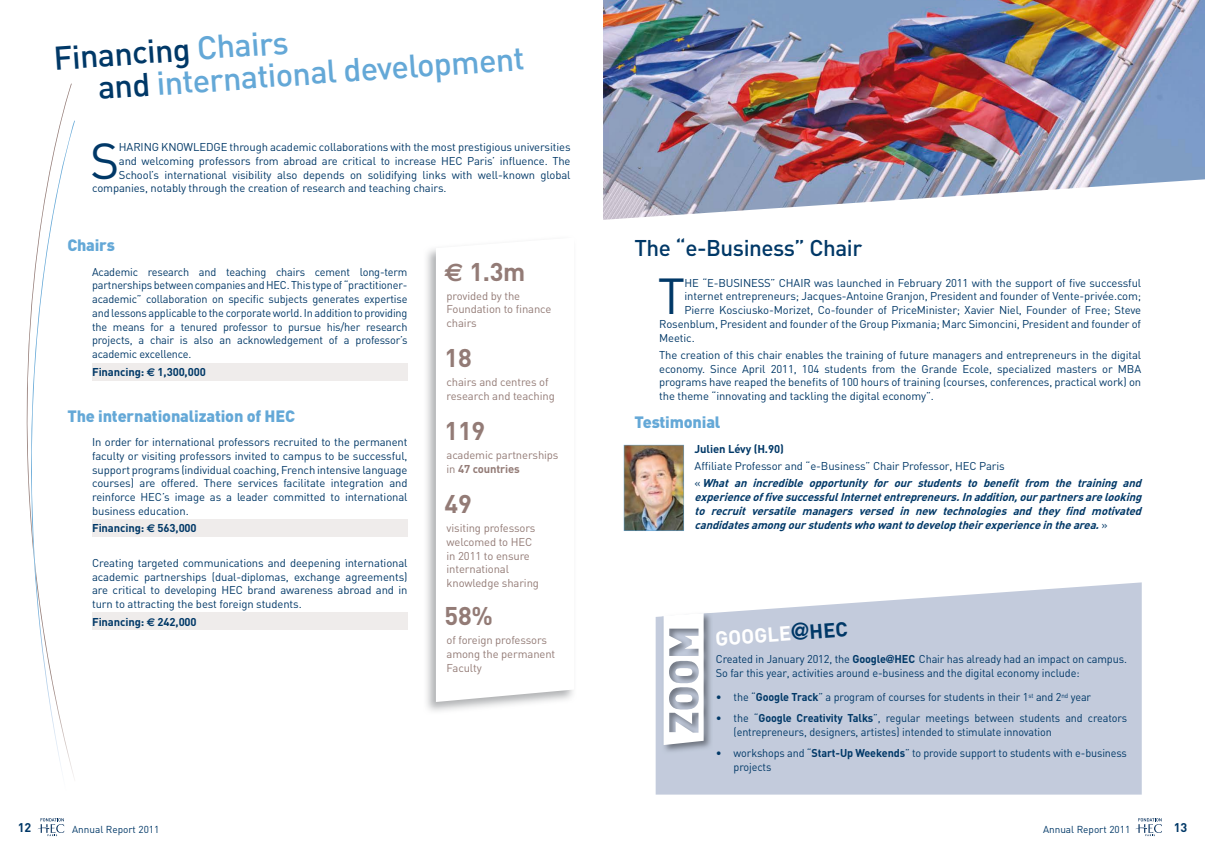
<style>
.page{position:relative;width:1205px;height:851px;background:#fff}
.page>*{position:absolute;margin:0;border:0;box-sizing:border-box;transform-origin:0 0}
.t1{font:49.88px "DIN";color:#003867}
.t2{font:500 32.5px/32.5px "DIN";color:#64a8d7}
.t3{font:700 25.25px "DIN";letter-spacing:-.01em;color:#937b76}
.t4{font:500 22.5px "DIN";letter-spacing:-.02em;color:#003867}
.t5{font:700 20.12px "DIN";color:#fff}
.t6{font:900 16.25px "DIN";letter-spacing:-.01em;color:#64a8d7}
.t7{font:700 12.5px "DIN";color:#003867}
.t8{font:11.25px/13.8px "DIN";letter-spacing:-.01em;color:#003867;text-align:justify}
.t9{font:italic 11.25px/13.8px "DIN Bold Alternate";color:#003867;text-align:justify}
.t10{font:11.25px/13.8px "DIN";letter-spacing:-.01em;color:#937b76}
.t11{font:700 11.25px "DIN";letter-spacing:-.01em;color:#003867}
.t12{font:10px "DIN";color:#003867}
.s1{color:#003867}
.s2{font-family:"Euro Sans"}
.s3{font-weight:700}
.s4{font-family:"DIN";font-style:normal}
.s5{font-family:"Helvetica Neue";font-size:23.12px;color:#003867}
.s6{font-family:"Helvetica Neue";font-weight:700}
</style>
<div class="page">
<svg style="left:1135px;top:818px;width:27px;height:18px"></svg>
<img style="left:603px;top:0;width:602px;height:220px">
<svg style="left:26px;top:121px;width:49px;height:715px"></svg>
<img style="left:33px;top:541px;width:3px;height:37px">
<img style="left:624px;top:445px;width:60px;height:86px">
<img style="left:426px;top:248px;width:110px;height:463px">
<svg style="left:436px;top:248px;width:137px;height:454px"></svg>
<div style="left:92px;top:363px;width:315px;height:18px;background:#efeceb"></div>
<div style="left:92px;top:519px;width:315px;height:17px;background:#efeceb"></div>
<div style="left:92px;top:612px;width:315px;height:18px;background:#efeceb"></div>
<svg style="left:656px;top:582px;width:486px;height:212px;background:#c8cfdf"></svg>
<img style="left:662px;top:611px;width:51px;height:1px">
<img style="left:662px;top:612px;width:51px;height:142px">
<svg style="left:663px;top:613px;width:40px;height:132px"></svg>
<h2 class="t2" style="left:94px;top:38px;width:429px;text-indent:-42px;rotate:-4deg"><span class="s1">Financing</span> Chairs<br><span class="s1">and</span> international development</h2>
<h1 class="t1" style="left:90px;top:129px;width:31px">S</h1>
<p class="t8" style="left:119px;top:140px;width:453px">HARING KNOWLEDGE through academic collaborations with the most prestigious universities</p>
<p class="t8" style="left:119px;top:153px;width:453px">and welcoming professors from abroad are critical to increase HEC Paris’ influence. The</p>
<p class="t8" style="left:119px;top:167px;width:453px">School’s international visibility also depends on solidifying links with well-known global</p>
<p class="t8" style="left:92px;top:181px;width:356px">companies, notably through the creation of research and teaching chairs.</p>
<h3 class="t6" style="left:67px;top:234px;width:49px">Chairs</h3>
<p class="t8" style="left:92px;top:264px;width:317px">Academic research and teaching chairs cement long-term partnerships between companies and HEC. This type of “practitioner&shy;academic” collaboration on specific subjects generates expertise and lessons applicable to the corporate world. In addition to providing the means for a tenured professor to pursue his/her research projects, a chair is also an acknowledgement of a professor’s academic excellence.</p>
<p class="t11" style="left:92px;top:365px;width:115px">Financing: <span class="s2">€</span> 1,300,000</p>
<h3 class="t6" style="left:67px;top:405px;width:229px">The internationalization of HEC</h3>
<p class="t8" style="left:92px;top:435px;width:317px">In order for international professors recruited to the permanent faculty or visiting professors invited to campus to be successful, support programs (individual coaching, French intensive language courses) are offered. There services facilitate integration and reinforce HEC’s image as a leader committed to international business education.</p>
<p class="t11" style="left:92px;top:520px;width:106px">Financing: <span class="s2">€</span> 563,000</p>
<p class="t8" style="left:92px;top:555px;width:317px">Creating targeted communications and deepening international academic partnerships (dual-diplomas, exchange agreements) are critical to developing HEC brand awareness abroad and in turn to attracting the best foreign students.</p>
<p class="t11" style="left:92px;top:614px;width:106px">Financing: <span class="s2">€</span> 242,000</p>
<h3 class="t3" style="left:444px;top:255px;width:82px"><span class="s2">€</span> 1.3m</h3>
<p class="t10" style="left:446px;top:288px;width:106px">provided by the<br>Foundation to finance chairs</p>
<h3 class="t3" style="left:444px;top:341px;width:29px">18</h3>
<p class="t10" style="left:446px;top:375px;width:110px">chairs and centres of research and teaching</p>
<h3 class="t3" style="left:444px;top:414px;width:42px">119</h3>
<p class="t10" style="left:446px;top:448px;width:113px">academic partnerships in <span class="s3">47 countries</span></p>
<h3 class="t3" style="left:444px;top:487px;width:29px">49</h3>
<p class="t10" style="left:446px;top:521px;width:94px">visiting professors welcomed to HEC in 2011 to ensure international knowledge sharing</p>
<h3 class="t3" style="left:444px;top:599px;width:50px">58%</h3>
<p class="t10" style="left:446px;top:633px;width:110px">of foreign professors among the permanent<br>Faculty</p>
<h3 class="t4" style="left:634px;top:233px;width:229px">The “e-Business” Chair</h3>
<h1 class="t1" style="left:658px;top:265px;width:29px">T</h1>
<p class="t8" style="left:684px;top:275px;width:458px">HE “E-BUSINESS” CHAIR was launched in February 2011 with the support of five successful</p>
<p class="t8" style="left:684px;top:289px;width:458px">internet entrepreneurs; Jacques-Antoine Granjon, President and founder of Vente-privée.com;</p>
<p class="t8" style="left:684px;top:303px;width:458px">Pierre Kosciusko-Morizet, Co-founder of PriceMinister; Xavier Niel, Founder of Free; Steve</p>
<p class="t8" style="left:659px;top:316px;width:483px">Rosenblum, President and founder of the Group Pixmania; Marc Simoncini, President and founder of</p>
<p class="t8" style="left:659px;top:330px;width:37px">Meetic.</p>
<p class="t8" style="left:659px;top:347px;width:483px">The creation of this chair enables the training of future managers and entrepreneurs in the digital economy. Since April 2011, 104 students from the Grande Ecole, specialized masters or MBA programs have reaped the benefits of 100 hours of training (courses, conferences, practical work) on the theme “innovating and tackling the digital economy”.</p>
<h3 class="t6" style="left:634px;top:411px;width:88px">Testimonial</h3>
<p class="t11" style="left:694px;top:441px;width:91px">Julien Lévy (H.90)</p>
<p class="t8" style="left:694px;top:459px;width:312px">Affiliate Professor and “e-Business” Chair Professor, HEC Paris</p>
<p class="t9" style="left:694px;top:476px;width:452px"><span class="s4">«</span> What an incredible opportunity for our students to benefit from the training and experienceoffivesuccessfulInternetentrepreneurs.Inaddition,ourpartnersarelooking to recruit versatile managers versed in new technologies and they find motivated candidatesamongourstudentswhowanttodeveloptheirexperienceinthearea.<span class="s4">»</span></p>
<h3 class="t5" style="left:714px;top:625px;width:134px;rotate:-4deg">GOOGLE<span class="s5">@</span><span class="s1">HEC</span></h3>
<p class="t8" style="left:716px;top:651px;width:413px">Created in January 2012, the <span class="s3">Google</span><span class="s6">@</span><span class="s3">HEC</span> Chair has already had an impact on campus.<br>So far this year, activities around e-business and the digital economy include:</p>
<p class="t8" style="left:716px;top:690px;width:377px">• the “<span class="s3">Google Track</span>” a program of courses for students in their 1<sup>st</sup> and 2<sup>nd</sup> year</p>
<p class="t8" style="left:733px;top:710px;width:395px;text-indent:-18px">• the “<span class="s3">Google Creativity Talks</span>”, regular meetings between students and creators (entrepreneurs, designers, artistes) intended to stimulate innovation</p>
<p class="t8" style="left:733px;top:745px;width:395px;text-indent:-18px">• workshops and “<span class="s3">Start-Up Weekends</span>” to provide support to students with e-business projects</p>
<p class="t7" style="left:18px;top:819px;width:15px">12</p>
<p class="t12" style="left:72px;top:822px;width:89px">Annual Report 2011</p>
<p class="t12" style="left:1043px;top:822px;width:89px">Annual Report 2011</p>
<p class="t7" style="left:1173px;top:819px;width:15px">13</p>
</div>
